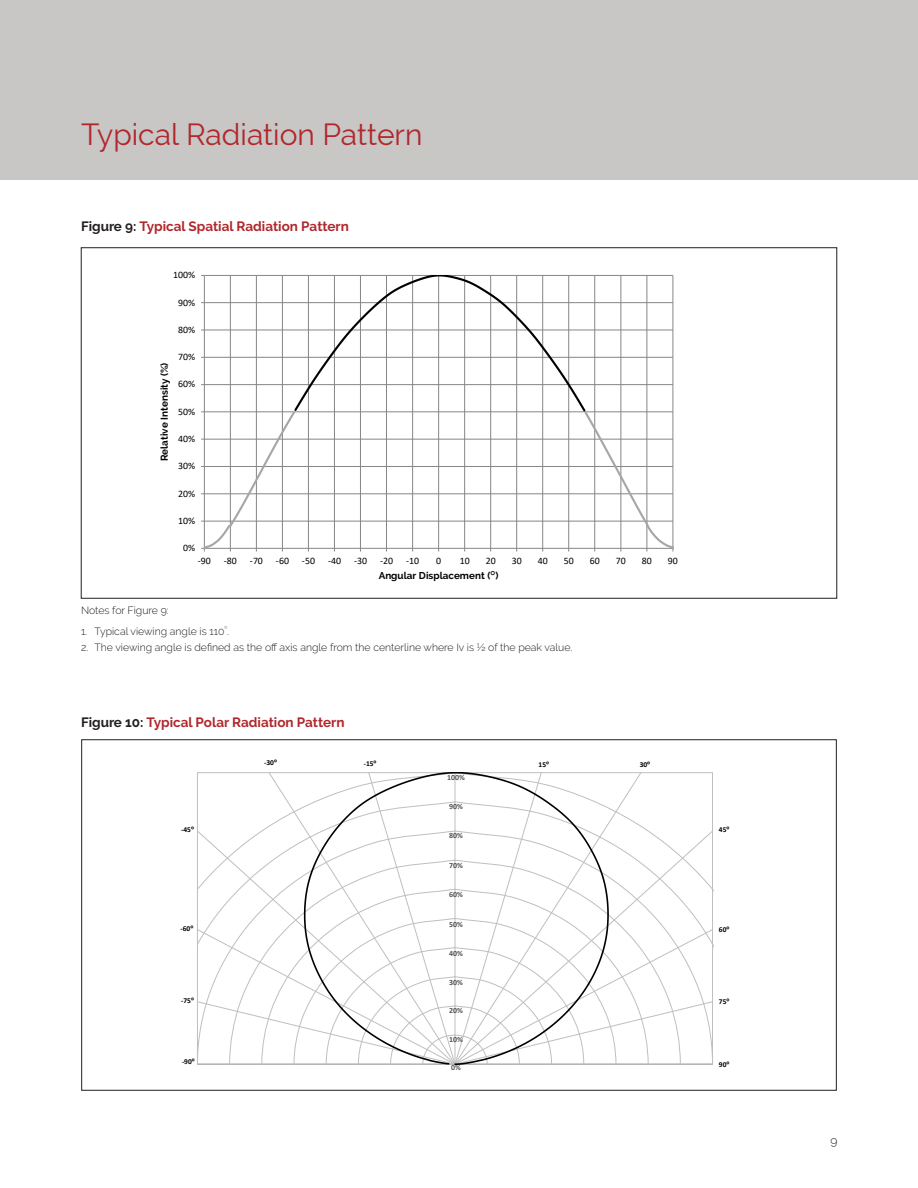
<style>
.page{position:relative;width:918px;height:1188px;background:#fff}
.page>*{position:absolute;margin:0;border:0;box-sizing:border-box;transform-origin:0 0}
.section_header{font:30px "Raleway";color:#b1272c}
.main_text_block{font:700 13.5px "Raleway";color:#b1272c}
.t1{font:300 12px "Raleway";color:#231f20}
.main_text_block-2{font:300 10.5px "Raleway";color:#231f20}
.t2{font:9.9px "Calibri";color:#000}
.t3{font:700 9.9px "Raleway";color:#000}
.t4{font:700 7.95px "Calibri";letter-spacing:.005em;color:#555559}
.t5{font:700 7.5px "Calibri";color:#000}
.s1{color:#231f20}
</style>
<div class="page">
<div style="left:0;top:0;width:918px;height:180px;background:#c8c7c6"></div>
<svg style="left:201px;top:275px;width:473px;height:277px"></svg>
<svg style="left:197px;top:773px;width:516px;height:292px"></svg>
<svg style="left:303px;top:773px;width:307px;height:292px"></svg>
<p class="section_header" style="left:81px;top:117px;width:343px">Typical Radiation Pattern</p>
<p class="main_text_block" style="left:81px;top:219px;width:269px"><span class="s1">Figure 9:</span> Typical Spatial Radiation Pattern</p>
<p class="t2" style="left:173px;top:268px;width:24px">100%</p>
<p class="t2" style="left:178px;top:295px;width:19px">90%</p>
<p class="t2" style="left:178px;top:323px;width:19px">80%</p>
<p class="t3" style="left:159px;top:461px;width:100px;rotate:-90deg">Relative Intensity (%)</p>
<p class="t2" style="left:178px;top:350px;width:19px">70%</p>
<p class="t2" style="left:178px;top:377px;width:19px">60%</p>
<p class="t2" style="left:178px;top:405px;width:19px">50%</p>
<p class="t2" style="left:178px;top:432px;width:19px">40%</p>
<p class="t2" style="left:178px;top:459px;width:19px">30%</p>
<p class="t2" style="left:178px;top:486px;width:19px">20%</p>
<p class="t2" style="left:178px;top:514px;width:19px">10%</p>
<p class="t2" style="left:183px;top:541px;width:14px">0%</p>
<p class="t2" style="left:198px;top:554px;width:15px">-90</p>
<p class="t2" style="left:224px;top:554px;width:15px">-80</p>
<p class="t2" style="left:250px;top:554px;width:15px">-70</p>
<p class="t2" style="left:276px;top:554px;width:15px">-60</p>
<p class="t2" style="left:302px;top:554px;width:15px">-50</p>
<p class="t2" style="left:328px;top:554px;width:15px">-40</p>
<p class="t2" style="left:354px;top:554px;width:15px">-30</p>
<p class="t2" style="left:380px;top:554px;width:15px">-20</p>
<p class="t2" style="left:406px;top:554px;width:15px">-10</p>
<p class="t2" style="left:436px;top:554px;width:6px">0</p>
<p class="t2" style="left:460px;top:554px;width:11px">10</p>
<p class="t2" style="left:486px;top:554px;width:11px">20</p>
<p class="t2" style="left:512px;top:554px;width:11px">30</p>
<p class="t2" style="left:538px;top:554px;width:11px">40</p>
<p class="t2" style="left:564px;top:554px;width:11px">50</p>
<p class="t2" style="left:590px;top:554px;width:11px">60</p>
<p class="t2" style="left:616px;top:554px;width:11px">70</p>
<p class="t2" style="left:642px;top:554px;width:11px">80</p>
<p class="t2" style="left:668px;top:554px;width:11px">90</p>
<p class="t3" style="left:379px;top:570px;width:121px">Angular Displacement (⁰)</p>
<p class="main_text_block-2" style="left:81px;top:604px;width:89px">Notes for Figure 9:</p>
<p class="main_text_block-2" style="left:81px;top:625px;width:150px">1. Typical viewing angle is 110<sup>⁰</sup>.</p>
<p class="main_text_block-2" style="left:81px;top:642px;width:493px">2. The viewing angle is defined as the off axis angle from the centerline where Iv is ½ of the peak value.</p>
<p class="main_text_block" style="left:81px;top:715px;width:265px"><span class="s1">Figure 10:</span> Typical Polar Radiation Pattern</p>
<p class="t5" style="left:181px;top:824px;width:14px">-45⁰</p>
<p class="t5" style="left:181px;top:924px;width:14px">-60⁰</p>
<p class="t5" style="left:181px;top:996px;width:14px">-75⁰</p>
<p class="t5" style="left:182px;top:1057px;width:14px">-90⁰</p>
<p class="t5" style="left:264px;top:758px;width:14px">-30⁰</p>
<p class="t5" style="left:364px;top:758px;width:14px">-15⁰</p>
<p class="t4" style="left:447px;top:771px;width:19px">100%</p>
<p class="t4" style="left:449px;top:801px;width:15px">90%</p>
<p class="t4" style="left:449px;top:830px;width:15px">80%</p>
<p class="t4" style="left:449px;top:860px;width:15px">70%</p>
<p class="t4" style="left:449px;top:889px;width:15px">60%</p>
<p class="t4" style="left:449px;top:918px;width:15px">50%</p>
<p class="t4" style="left:449px;top:948px;width:15px">40%</p>
<p class="t4" style="left:449px;top:977px;width:15px">30%</p>
<p class="t4" style="left:449px;top:1005px;width:15px">20%</p>
<p class="t4" style="left:449px;top:1034px;width:15px">10%</p>
<p class="t4" style="left:451px;top:1062px;width:11px">0%</p>
<p class="t5" style="left:539px;top:759px;width:12px">15⁰</p>
<p class="t5" style="left:640px;top:759px;width:12px">30⁰</p>
<p class="t5" style="left:719px;top:824px;width:12px">45⁰</p>
<p class="t5" style="left:719px;top:924px;width:12px">60⁰</p>
<p class="t5" style="left:719px;top:996px;width:12px">75⁰</p>
<p class="t5" style="left:719px;top:1059px;width:12px">90⁰</p>
<p class="t1" style="left:830px;top:1134px;width:8px">9</p>
</div>
